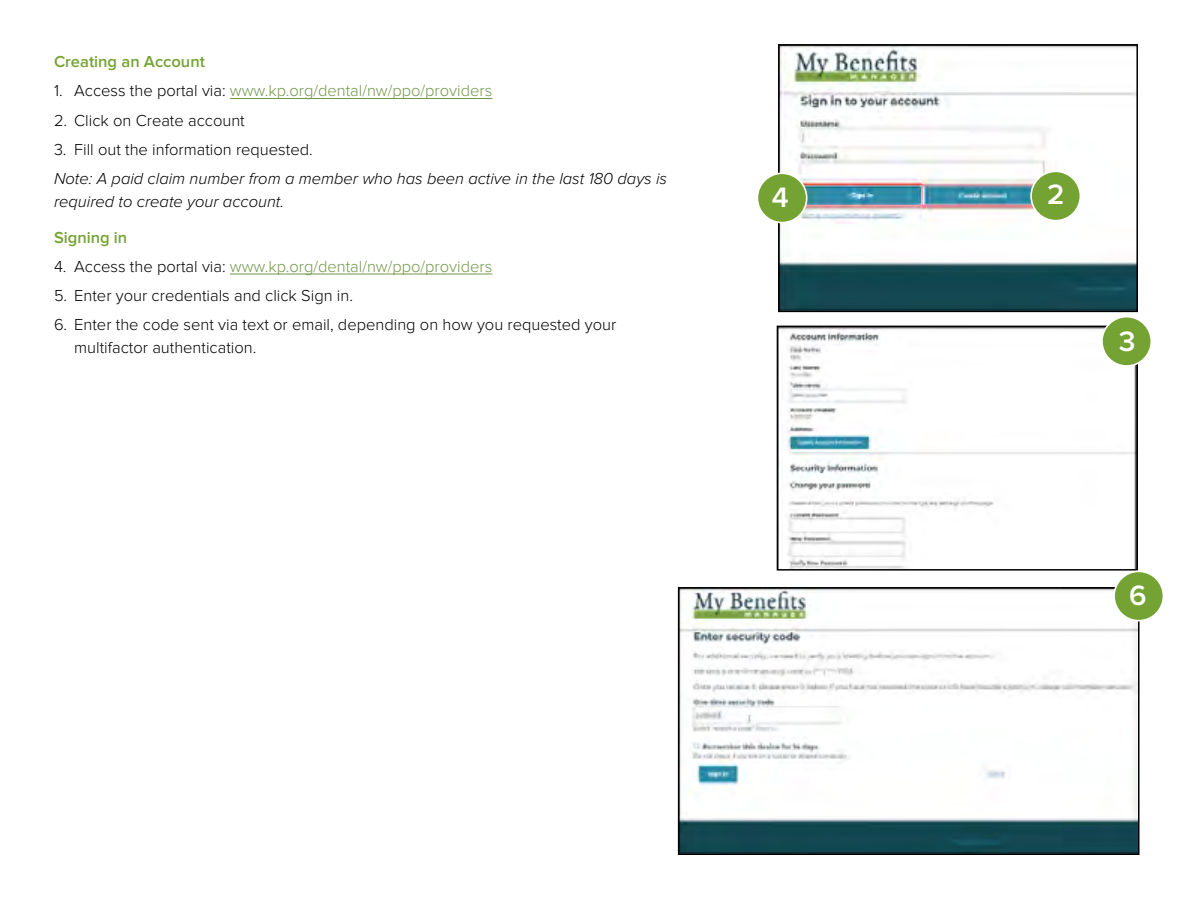
<style>
.page{position:relative;width:1200px;height:900px;background:#fff}
.page>*{position:absolute;margin:0;border:0;box-sizing:border-box;transform-origin:0 0}
.t1{font:600 29.1px "Proxima Nova";color:#fff}
.t2{font:300 16.5px/22.5px "Proxima Nova";color:#000}
.t3{font:300 16.5px "Proxima Nova";color:#71984a}
.t4{font:italic 300 16.5px/22.5px "Proxima Nova";color:#000}
.t5{font:600 16.5px "Proxima Nova";color:#74a333}
.s1{color:#000}
</style>
<div class="page">
<hr style="left:230px;top:98px;width:262px;height:1px;background:#71984a">
<hr style="left:230px;top:274px;width:262px;height:1px;background:#71984a">
<img style="left:780px;top:329px;width:355px;height:239px">
<div style="left:777px;top:326px;width:361px;height:245px;border:2px solid #000"></div>
<img style="left:781px;top:47px;width:354px;height:262px">
<div style="left:778px;top:44px;width:360px;height:268px;border:2px solid #000"></div>
<img style="left:681px;top:590px;width:456px;height:262px">
<div style="left:678px;top:587px;width:462px;height:268px;border:2px solid #000"></div>
<img style="left:787px;top:176px;width:134px;height:47px">
<div style="left:1031px;top:171px;width:49px;height:50px;background:#74a333;border-radius:50%"></div>
<div style="left:1030px;top:171px;width:51px;height:50px;border:2px solid #fff;border-radius:50%"></div>
<div style="left:1102px;top:317px;width:49px;height:49px;background:#74a333;border-radius:50%"></div>
<div style="left:1101px;top:316px;width:51px;height:51px;border:2px solid #fff;border-radius:50%"></div>
<div style="left:757px;top:173px;width:50px;height:50px;background:#74a333;border-radius:50%"></div>
<div style="left:757px;top:172px;width:50px;height:51px;border:2px solid #fff;border-radius:50%"></div>
<div style="left:1114px;top:571px;width:49px;height:50px;background:#74a333;border-radius:50%"></div>
<div style="left:1113px;top:571px;width:51px;height:50px;border:2px solid #fff;border-radius:50%"></div>
<p class="t5" style="left:54px;top:54px;width:152px">Creating an Account</p>
<p class="t3" style="left:54px;top:83px;width:440px"><span class="s1">1. Access the portal via:</span> www.kp.org/dental/nw/ppo/providers</p>
<p class="t2" style="left:54px;top:110px;width:192px">2. Click on Create account</p>
<p class="t2" style="left:54px;top:139px;width:260px">3. Fill out the information requested.</p>
<p class="t4" style="left:54px;top:168px;width:615px">Note: A paid claim number from a member who has been active in the last 180 days is required to create your account.</p>
<p class="t5" style="left:54px;top:230px;width:75px">Signing in</p>
<p class="t3" style="left:54px;top:259px;width:440px"><span class="s1">4. Access the portal via:</span> www.kp.org/dental/nw/ppo/providers</p>
<p class="t2" style="left:54px;top:285px;width:301px">5. Enter your credentials and click Sign in.</p>
<p class="t2" style="left:74px;top:314px;width:544px;text-indent:-20px">6. Enter the code sent via text or email, depending on how you requested your multifactor authentication.</p>
<h1 class="t1" style="left:772px;top:184px;width:18px">4</h1>
<h1 class="t1" style="left:1047px;top:181px;width:19px">2</h1>
<h1 class="t1" style="left:1119px;top:328px;width:18px">3</h1>
<h1 class="t1" style="left:1129px;top:582px;width:19px">6</h1>
</div>
